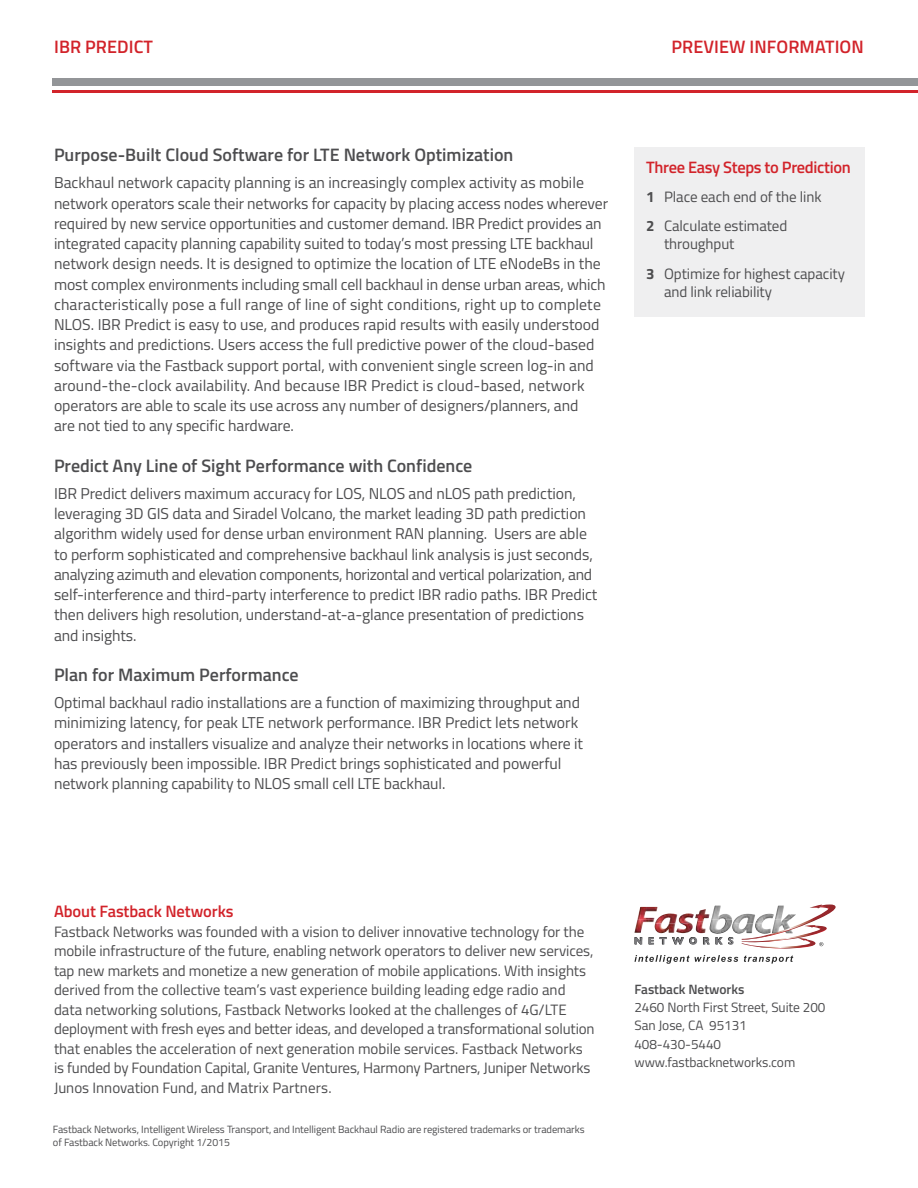
<style>
.page{position:relative;width:918px;height:1188px;background:#fff}
.page>*{position:absolute;margin:0;border:0;box-sizing:border-box;transform-origin:0 0}
.t1{font:600 18px "Titillium Web";color:#4d4d4f}
.t2{font:600 18px "Titillium Web";letter-spacing:.005em;color:#d2232a}
.t3{font:600 16.5px "Titillium Web";letter-spacing:-.02em;color:#d2232a}
.t4{font:15.75px/20.2px "Titillium Web";letter-spacing:-.005em;color:#4d4d4f}
.t5{font:15px/19.5px "Titillium Web";letter-spacing:-.005em;color:#4d4d4f}
.t6{font:13.5px/18.3px "Titillium Web";letter-spacing:-.005em;color:#4d4d4f}
.t7{font:600 13.5px "Titillium Web";letter-spacing:-.005em;color:#4d4d4f}
.t8{font:10.5px/12.6px "Titillium Web";letter-spacing:-.005em;color:#4d4d4f}
.s1{font-weight:700}
</style>
<div class="page">
<hr style="left:53px;top:90px;width:865px;height:3px;background:#d2232a">
<div style="left:53px;top:78px;width:865px;height:8px;background:#939598"></div>
<div style="left:634px;top:147px;width:231px;height:169px;background:#efeff0"></div>
<svg style="left:634px;top:955px;width:104px;height:9px"></svg>
<svg style="left:744px;top:955px;width:49px;height:9px"></svg>
<img style="left:734px;top:914px;width:8px;height:10px">
<img style="left:734px;top:924px;width:8px;height:10px">
<svg style="left:634px;top:906px;width:100px;height:39px"></svg>
<svg style="left:742px;top:904px;width:93px;height:45px"></svg>
<p class="t2" style="left:54px;top:33px;width:52px">IBR Predi</p>
<p class="t2" style="left:134px;top:33px;width:21px">ct</p>
<p class="t2" style="left:672px;top:33px;width:191px">Preview In formation</p>
<p class="t1" style="left:54px;top:141px;width:461px">Purpose-Built Cloud Software for LTE Network Optimization</p>
<p class="t4" style="left:54px;top:172px;width:556px">Backhaul network capacity planning is an increasingly complex activity as mobile network operators scale their networks for capacity by placing access nodes wherever required by new service opportunities and customer demand. IBR Predict provides an integrated capacity planning capability suited to today’s most pressing LTE backhaul network design needs. It is designed to optimize the location of LTE eNodeBs in the most complex environments including small cell backhaul in dense urban areas, which characteristically pose a full range of line of sight conditions, right up to complete NLOS. IBR Predict is easy to use, and produces rapid results with easily understood insights and predictions. Users access the full predictive power of the cloud-based software via the Fastback support portal, with convenient single screen log-in and around-the-clock availability. And because IBR Predict is cloud-based, network operators are able to scale its use across any number of designers/planners, and<br>are not tied to any specific hardware.</p>
<p class="t1" style="left:54px;top:452px;width:420px">Predict Any Line of Sight Performance with Confidence</p>
<p class="t4" style="left:54px;top:482px;width:545px">IBR Predict delivers maximum accuracy for LOS, NLOS and nLOS path prediction, leveraging 3D GIS data and Siradel Volcano, the market leading 3D path prediction algorithm widely used for dense urban environment RAN planning. Users are able to perform sophisticated and comprehensive backhaul link analysis is just seconds, analyzing azimuth and elevation components, horizontal and vertical polarization, and self-interference and third-party interference to predict IBR radio paths. IBR Predict then delivers high resolution, understand-at-a-glance presentation of predictions and insights.</p>
<p class="t1" style="left:54px;top:661px;width:246px">Plan for Maximum Performance</p>
<p class="t4" style="left:54px;top:692px;width:531px">Optimal backhaul radio installations are a function of maximizing throughput and minimizing latency, for peak LTE network performance. IBR Predict lets network operators and installers visualize and analyze their networks in locations where it has previously been impossible. IBR Predict brings sophisticated and powerful network planning capability to NLOS small cell LTE backhaul.</p>
<p class="t3" style="left:646px;top:155px;width:206px">Three Easy Steps to Prediction</p>
<p class="t5" style="left:646px;top:182px;width:177px;line-height:29.2px"><span class="s1">1</span> Place each end of the link<br><span class="s1">2</span> Calculate estimated</p>
<p class="t5" style="left:646px;top:229px;width:200px;line-height:29.2px;text-indent:18px">throughput<br><span class="s1">3</span> Optimize for highest capacity</p>
<p class="t5" style="left:664px;top:281px;width:109px">and link reliability</p>
<p class="t3" style="left:54px;top:899px;width:181px">About Fastback Networks</p>
<p class="t5" style="left:54px;top:921px;width:542px">Fastback Networks was founded with a vision to deliver innovative technology for the mobile infrastructure of the future, enabling network operators to deliver new services, tap new markets and monetize a new generation of mobile applications. With insights derived from the collective team’s vast experience building leading edge radio and data networking solutions, Fastback Networks looked at the challenges of 4G/LTE deployment with fresh eyes and better ideas, and developed a transformational solution that enables the acceleration of next generation mobile services. Fastback Networks is funded by Foundation Capital, Granite Ventures, Harmony Partners, Juniper Networks Junos Innovation Fund, and Matrix Partners.</p>
<p class="t8" style="left:53px;top:1123px;width:533px">Fastback Networks, Intelligent Wireless Transport, and Intelligent Backhaul Radio are registered trademarks or trademarks of Fastback Networks. Copyright 1/2015</p>
<p class="t7" style="left:634px;top:979px;width:111px">Fastback Networks</p>
<p class="t6" style="left:634px;top:998px;width:192px">2460 North First Street, Suite 200<br>San Jose, CA 95131<br>408-430-5440 www.fastbacknetworks.com</p>
</div>
